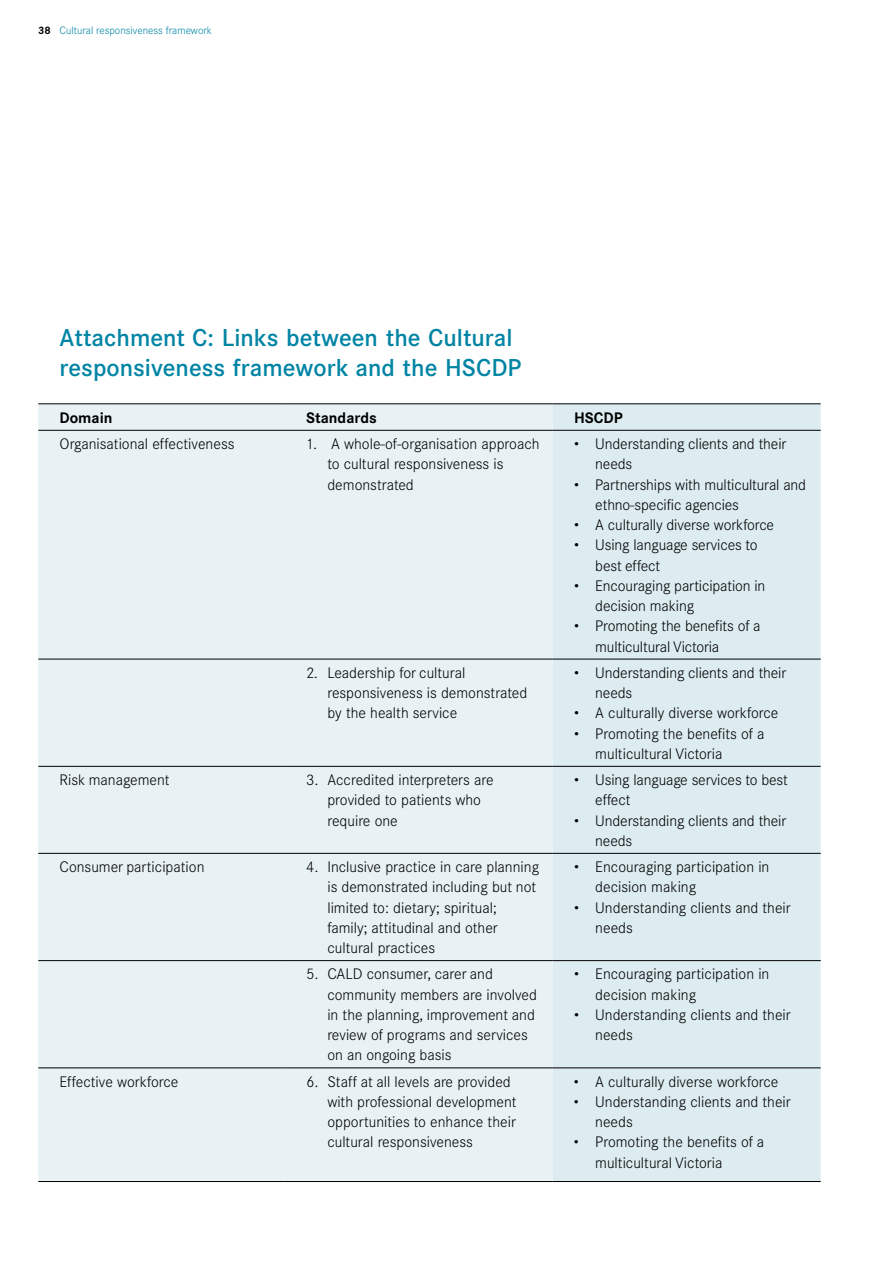
<style>
.page{position:relative;width:893px;height:1263px;background:#fff}
.page>*{position:absolute;margin:0;border:0;box-sizing:border-box;transform-origin:0 0}
.t1{font:500 24px/30px "Corporate SBQ";color:#0084a4}
.t2{font:300 15px/20.2px "Corporate SBQ";color:#000}
.t3{font:700 15px "Corporate SBQ";color:#000}
.t4{font:300 10.5px "Corporate SBQ";color:#0084a4}
.s1{font-weight:700;color:#000}
</style>
<div class="page">
<div style="left:38px;top:405px;width:515px;height:776px;background:#e8f2f5"></div>
<div style="left:553px;top:405px;width:268px;height:776px;background:#dcecf0"></div>
<hr style="left:38px;top:404px;width:247px;height:1px;background:#000">
<hr style="left:285px;top:404px;width:268px;height:1px;background:#000">
<hr style="left:553px;top:404px;width:268px;height:1px;background:#000">
<hr style="left:38px;top:430px;width:247px;height:1px;background:#000">
<hr style="left:285px;top:430px;width:268px;height:1px;background:#000">
<hr style="left:553px;top:430px;width:268px;height:1px;background:#000">
<hr style="left:38px;top:659px;width:247px;height:1px;background:#000">
<hr style="left:285px;top:659px;width:268px;height:1px;background:#000">
<hr style="left:553px;top:659px;width:268px;height:1px;background:#000">
<hr style="left:38px;top:766px;width:247px;height:1px;background:#000">
<hr style="left:285px;top:766px;width:268px;height:1px;background:#000">
<hr style="left:553px;top:766px;width:268px;height:1px;background:#000">
<hr style="left:38px;top:853px;width:247px;height:1px;background:#000">
<hr style="left:285px;top:853px;width:268px;height:1px;background:#000">
<hr style="left:553px;top:853px;width:268px;height:1px;background:#000">
<hr style="left:38px;top:960px;width:247px;height:1px;background:#000">
<hr style="left:285px;top:960px;width:268px;height:1px;background:#000">
<hr style="left:553px;top:960px;width:268px;height:1px;background:#000">
<hr style="left:38px;top:1067px;width:247px;height:1px;background:#000">
<hr style="left:285px;top:1067px;width:268px;height:1px;background:#000">
<hr style="left:553px;top:1067px;width:268px;height:1px;background:#000">
<hr style="left:38px;top:1181px;width:247px;height:1px;background:#000">
<hr style="left:285px;top:1181px;width:268px;height:1px;background:#000">
<hr style="left:553px;top:1181px;width:268px;height:1px;background:#000">
<p class="t4" style="left:38px;top:24px;width:175px"><span class="s1">38</span> Cultural responsiveness framework</p>
<h1 class="t1" style="left:60px;top:323px;width:463px">Attachment C: Links between the Cultural responsiveness framework and the HSCDP</h1>
<p class="t3" style="left:60px;top:408px;width:54px">Domain</p>
<p class="t3" style="left:306px;top:408px;width:72px">Standards</p>
<p class="t3" style="left:574px;top:408px;width:50px">HSCDP</p>
<p class="t2" style="left:60px;top:434px;width:176px">Organisational effectiveness</p>
<p class="t2" style="left:327px;top:434px;width:214px;text-indent:-21px">1. A whole-of-organisation approach to cultural responsiveness is demonstrated</p>
<p class="t2" style="left:595px;top:434px;width:193px;text-indent:-21px">• Understanding clients and their needs</p>
<p class="t2" style="left:595px;top:474px;width:212px;text-indent:-21px">• Partnerships with multicultural and ethno-specific agencies</p>
<p class="t2" style="left:574px;top:515px;width:202px">• A culturally diverse workforce</p>
<p class="t2" style="left:595px;top:535px;width:164px;text-indent:-21px">• Using language services to best effect</p>
<p class="t2" style="left:595px;top:576px;width:172px;text-indent:-21px">• Encouraging participation in decision making</p>
<p class="t2" style="left:595px;top:616px;width:167px;text-indent:-21px">• Promoting the benefits of a multicultural Victoria</p>
<p class="t2" style="left:327px;top:663px;width:202px;text-indent:-21px">2. Leadership for cultural responsiveness is demonstrated by the health service</p>
<p class="t2" style="left:595px;top:663px;width:193px;text-indent:-21px">• Understanding clients and their needs</p>
<p class="t2" style="left:574px;top:703px;width:206px">• A culturally diverse workforce</p>
<p class="t2" style="left:595px;top:723px;width:171px;text-indent:-21px">• Promoting the benefits of a multicultural Victoria</p>
<p class="t2" style="left:59px;top:770px;width:112px">Risk management</p>
<p class="t2" style="left:327px;top:770px;width:168px;text-indent:-21px">3. Accredited interpreters are provided to patients who require one</p>
<p class="t2" style="left:595px;top:770px;width:194px;text-indent:-21px">• Using language services to best effect</p>
<p class="t2" style="left:595px;top:810px;width:193px;text-indent:-21px">• Understanding clients and their needs</p>
<p class="t2" style="left:59px;top:857px;width:147px">Consumer participation</p>
<p class="t2" style="left:327px;top:857px;width:213px;text-indent:-21px">4. Inclusive practice in care planning is demonstrated including but not limited to: dietary; spiritual; family; attitudinal and other cultural practices</p>
<p class="t2" style="left:595px;top:857px;width:176px;text-indent:-21px">• Encouraging participation in decision making</p>
<p class="t2" style="left:595px;top:897px;width:197px;text-indent:-21px">• Understanding clients and their needs</p>
<p class="t2" style="left:327px;top:964px;width:211px;text-indent:-21px">5. CALD consumer, carer and community members are involved in the planning, improvement and review of programs and services on an ongoing basis</p>
<p class="t2" style="left:595px;top:964px;width:176px;text-indent:-21px">• Encouraging participation in decision making</p>
<p class="t2" style="left:595px;top:1005px;width:197px;text-indent:-21px">• Understanding clients and their needs</p>
<p class="t2" style="left:59px;top:1071px;width:121px">Effective workforce</p>
<p class="t2" style="left:327px;top:1071px;width:191px;text-indent:-21px">6. Staff at all levels are provided with professional development opportunities to enhance their cultural responsiveness</p>
<p class="t2" style="left:574px;top:1071px;width:206px">• A culturally diverse workforce</p>
<p class="t2" style="left:595px;top:1092px;width:197px;text-indent:-21px">• Understanding clients and their needs</p>
<p class="t2" style="left:595px;top:1132px;width:171px;text-indent:-21px">• Promoting the benefits of a multicultural Victoria</p>
</div>
